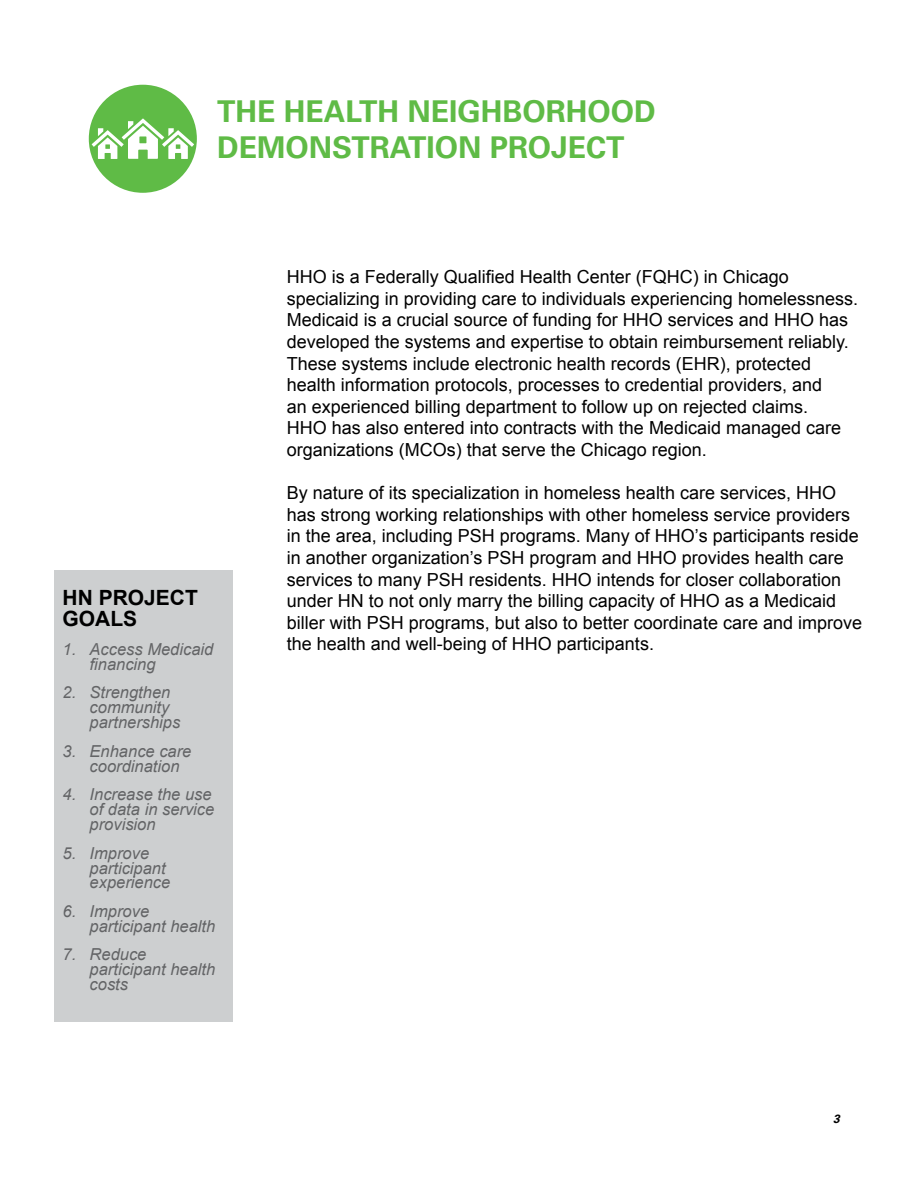
<style>
.page{position:relative;width:918px;height:1188px;background:#fff}
.page>*{position:absolute;margin:0;border:0;box-sizing:border-box;transform-origin:0 0}
.t1{font:700 30px/36px "Univers LT Std";color:#5fbb46}
.t2{font:700 21px/21px "Arial";color:#000}
.t3{font:18px/21.6px "Arial";color:#000}
.t4{font:italic 16.5px/15px "Arial";color:#636466}
.t5{font:italic 700 12px "Univers LT Std";color:#000}
</style>
<div class="page">
<div style="left:54px;top:570px;width:178px;height:452px;background:#cdcfd0"></div>
<div style="left:89px;top:85px;width:108px;height:108px;background:#5fbb46;border-radius:50%"></div>
<svg style="left:92px;top:118px;width:102px;height:41px"></svg>
<h1 class="t1" style="left:217px;top:93px;width:440px">THE HEALTH NEIGHBORHOOD<br>DEMONSTRATION PROJECT</h1>
<p class="t2" style="left:63px;top:588px;width:137px">HN PROJECT<br>GOALS</p>
<p class="t4" style="left:90px;top:641px;width:125px;text-indent:-27px">1. Access Medicaid financing</p>
<p class="t4" style="left:90px;top:685px;width:92px;text-indent:-27px">2. Strengthen community partnerships</p>
<p class="t4" style="left:90px;top:743px;width:103px;text-indent:-27px">3. Enhance care coordination</p>
<p class="t4" style="left:90px;top:787px;width:126px;text-indent:-27px">4. Increase the use of data in service provision</p>
<p class="t4" style="left:90px;top:845px;width:82px;text-indent:-27px">5. Improve participant experience</p>
<p class="t4" style="left:90px;top:904px;width:127px;text-indent:-27px">6. Improve participant health</p>
<p class="t4" style="left:90px;top:947px;width:127px;text-indent:-27px">7. Reduce participant health costs</p>
<p class="t3" style="left:287px;top:266px;width:573px">HHO is a Federally Qualified Health Center (FQHC) in Chicago specializing in providing care to individuals experiencing homelessness.<br>Medicaid is a crucial source of funding for HHO services and HHO has developed the systems and expertise to obtain reimbursement reliably.<br>These systems include electronic health records (EHR), protected health information protocols, processes to credential providers, and<br>an experienced billing department to follow up on rejected claims.<br>HHO has also entered into contracts with the Medicaid managed care organizations (MCOs) that serve the Chicago region.</p>
<p class="t3" style="left:287px;top:482px;width:577px">By nature of its specialization in homeless health care services, HHO has strong working relationships with other homeless service providers in the area, including PSH programs. Many of HHO’s participants reside in another organization’s PSH program and HHO provides health care services to many PSH residents. HHO intends for closer collaboration under HN to not only marry the billing capacity of HHO as a Medicaid biller with PSH programs, but also to better coordinate care and improve the health and well-being of HHO participants.</p>
<p class="t5" style="left:833px;top:1112px;width:8px">3</p>
</div>
